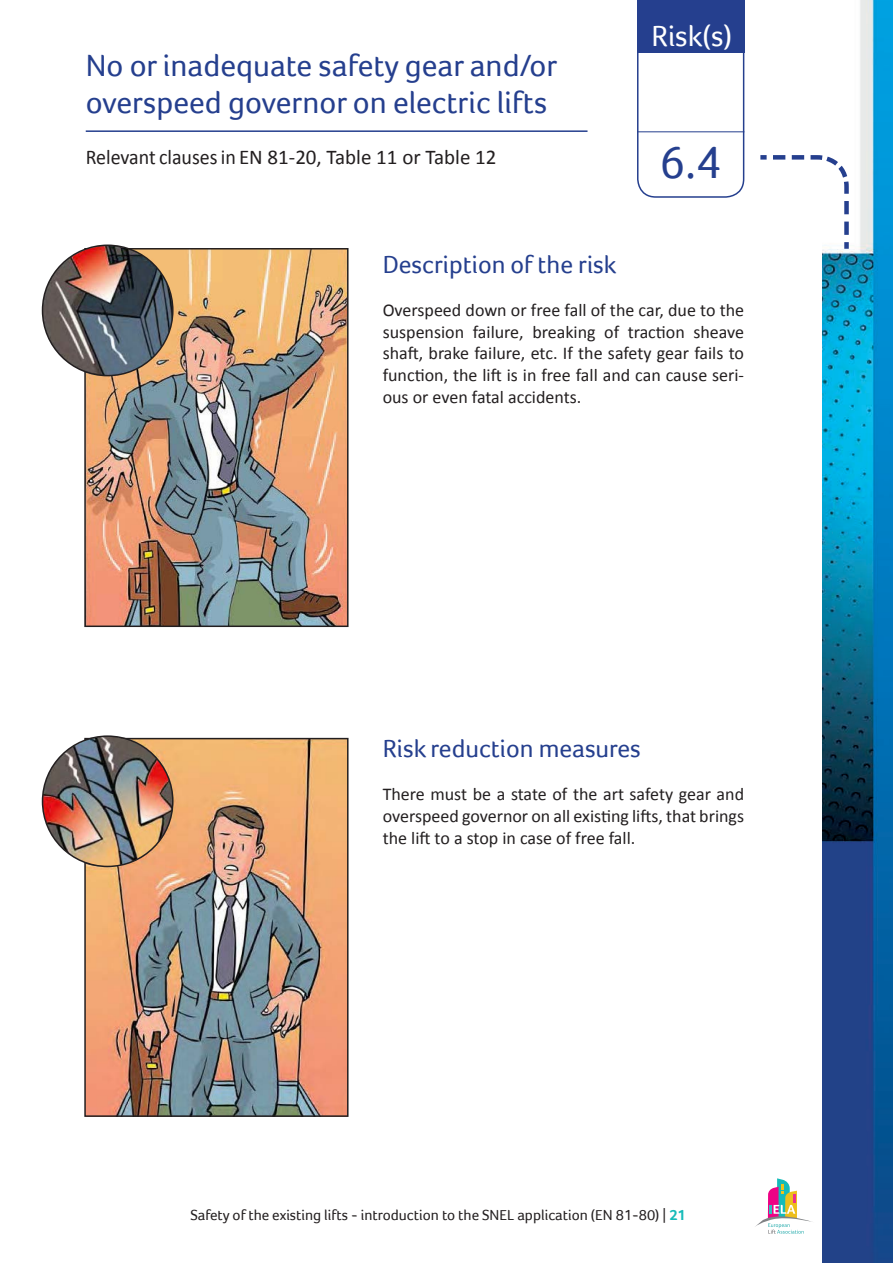
<style>
.page{position:relative;width:893px;height:1263px;background:#fff}
.page>*{position:absolute;margin:0;border:0;box-sizing:border-box;transform-origin:0 0}
.Titre_droite{font:46.5px "Foco";color:#253f8e}
.titre_2{font:31.5px/37.8px "Foco";color:#253f8e}
.t1{font:30px "Foco";color:#fff}
.Petit_titre{font:25.5px "Foco";color:#253f8e}
.sous-titre{font:21px "Calibri";color:#231f20;scale:.95 1}
.TXT_ELA{font:18px/21.6px "Calibri";color:#231f20;text-align:justify}
.t2{font:15px "Foco";color:#231f20}
.s1{font-weight:700;color:#15bbb9}
</style>
<div class="page">
<img style="left:822px;top:0;width:71px;height:1263px">
<svg style="left:637px;top:0;width:108px;height:198px"></svg>
<div style="left:637px;top:0;width:107px;height:53px;background:#253f8e"></div>
<hr style="left:637px;top:131px;width:107px;height:1px;background:#253f8e">
<svg style="left:760px;top:153px;width:91px;height:100px"></svg>
<svg style="left:755px;top:1178px;width:57px;height:56px"></svg>
<img style="left:87px;top:251px;width:259px;height:373px">
<div style="left:84px;top:248px;width:265px;height:379px;border:2px solid #231f20"></div>
<img style="left:87px;top:741px;width:259px;height:373px">
<div style="left:84px;top:738px;width:265px;height:379px;border:2px solid #231f20"></div>
<img style="left:43px;top:245px;width:130px;height:131px;border-radius:65px">
<img style="left:43px;top:736px;width:130px;height:130px;border-radius:65px">
<hr style="left:86px;top:130px;width:501px;height:2px;background:#253f8e">
<p class="titre_2" style="left:86px;top:46px;width:473px">No or inadequate safety gear and/or overspeed governor on electric lifts</p>
<p class="sous-titre" style="left:86px;top:144px;width:434px">Relevant clauses in EN 81-20, Table 11 or Table 12</p>
<h3 class="t1" style="left:651px;top:19px;width:82px">Risk(s)</h3>
<p class="Titre_droite" style="left:660px;top:135px;width:63px">6.4</p>
<p class="Petit_titre" style="left:383px;top:250px;width:235px">Description of the risk</p>
<p class="TXT_ELA" style="left:383px;top:299px;width:363px">Overspeed down or free fall of the car, due to the suspension failure, breaking of traction sheave shaft, brake failure, etc. If the safety gear fails to function, the lift is in free fall and can cause seri&shy;ous or even fatal accidents.</p>
<p class="Petit_titre" style="left:383px;top:734px;width:260px">Risk reduction measures</p>
<p class="TXT_ELA" style="left:383px;top:784px;width:363px">There must be a state of the art safety gear and overspeed governor on all existing lifts, that brings the lift to a stop in case of free fall.</p>
<p class="t2" style="left:190px;top:1206px;width:497px">Safety of the existing lifts - introduction to the SNEL application (EN 81-80) | <span class="s1">21</span></p>
</div>
